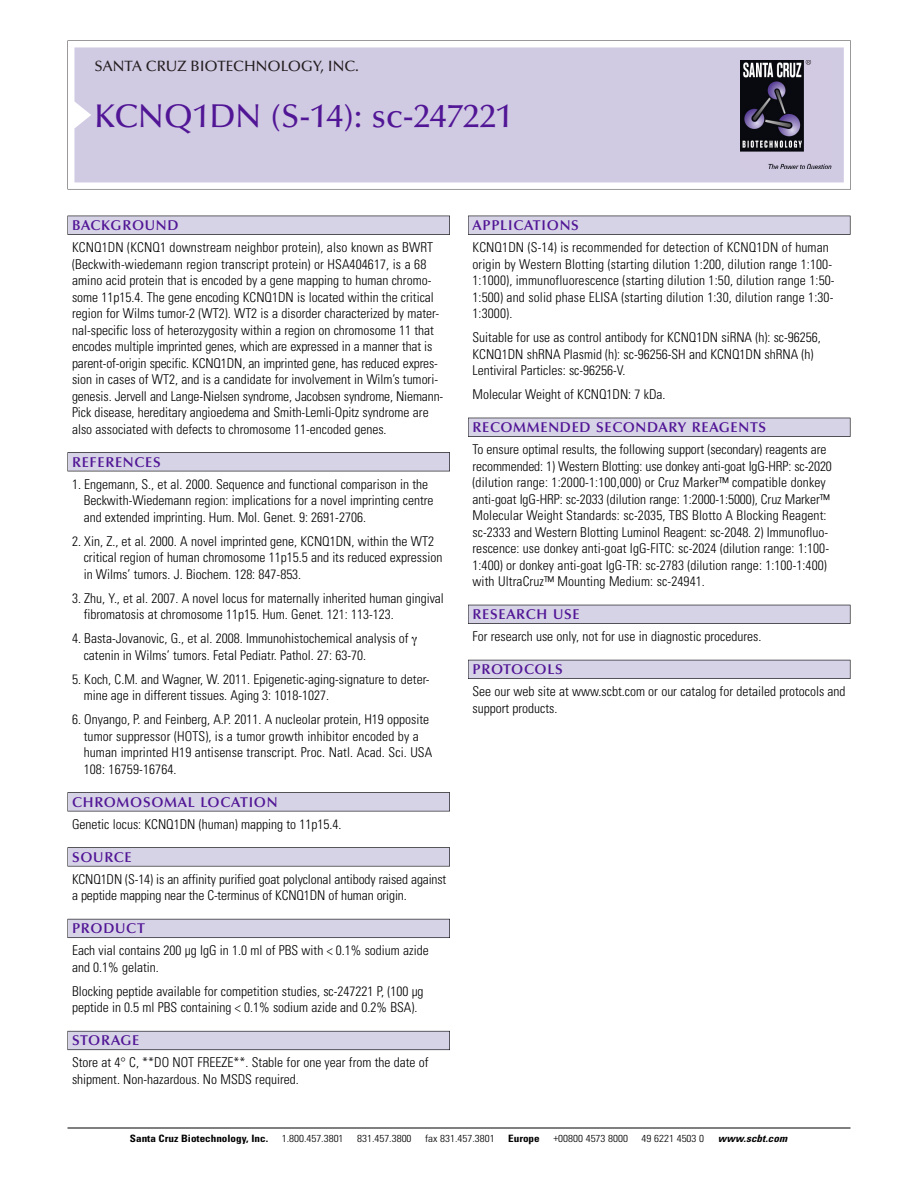
<style>
.page{position:relative;width:918px;height:1188px;background:#fff}
.page>*{position:absolute;margin:0;border:0;box-sizing:border-box;transform-origin:0 0}
.t1{font:500 33px "Optima";color:#511695}
.t2{font:500 15px "Optima";color:#231f20}
.t3{font:600 14.25px "Optima";letter-spacing:.05em;color:#511695}
.t4{font:300 condensed 13.5px/16.5px "Univers";color:#000}
.t5{font:300 condensed 10.2px "Univers";color:#000;scale:1.1 1}
.t6{font:700 condensed 10.2px "Univers";color:#000;scale:1.1 1}
.t7{font:italic 700 condensed 10.2px "Univers";letter-spacing:.005em;color:#000;scale:1.1 1}
</style>
<div class="page">
<svg style="left:68px;top:40px;width:783px;height:149px"></svg>
<div style="left:74px;top:47px;width:770px;height:135px;background:#d1cae3"></div>
<img style="left:741px;top:60px;width:90px;height:108px">
<div style="left:68px;top:216px;width:382px;height:19px;background:#525155"></div>
<div style="left:68px;top:216px;width:381px;height:18px;background:#d7d3e7"></div>
<div style="left:68px;top:452px;width:382px;height:19px;background:#525155"></div>
<div style="left:68px;top:453px;width:381px;height:18px;background:#d7d3e7"></div>
<div style="left:68px;top:792px;width:382px;height:19px;background:#545357"></div>
<div style="left:68px;top:793px;width:381px;height:18px;background:#d7d3e7"></div>
<div style="left:68px;top:847px;width:382px;height:19px;background:#575759"></div>
<div style="left:68px;top:848px;width:381px;height:18px;background:#d7d3e7"></div>
<div style="left:68px;top:919px;width:382px;height:19px;background:#5b5a62"></div>
<div style="left:68px;top:919px;width:381px;height:18px;background:#d7d3e7"></div>
<div style="left:68px;top:1031px;width:382px;height:19px;background:#66646e"></div>
<div style="left:68px;top:1031px;width:381px;height:18px;background:#d7d3e7"></div>
<div style="left:468px;top:216px;width:382px;height:19px;background:#525155"></div>
<div style="left:468px;top:216px;width:382px;height:18px;background:#d7d3e7"></div>
<div style="left:468px;top:418px;width:382px;height:19px;background:#515055"></div>
<div style="left:468px;top:418px;width:382px;height:18px;background:#d7d3e7"></div>
<div style="left:468px;top:605px;width:382px;height:19px;background:#525158"></div>
<div style="left:468px;top:605px;width:382px;height:18px;background:#d7d3e7"></div>
<div style="left:468px;top:660px;width:382px;height:19px;background:#54535a"></div>
<div style="left:468px;top:660px;width:382px;height:18px;background:#d7d3e7"></div>
<hr style="left:68px;top:1128px;width:782px;height:1px;background:#000">
<p class="t2" style="left:94px;top:61px;width:266px">SANTA CRUZ BIOTECHNOLOGY, INC.</p>
<h1 class="t1" style="left:94px;top:103px;width:420px">KCNQ1DN (S-14): sc-247221</h1>
<p class="t3" style="left:72px;top:219px;width:108px">BACKGROUND</p>
<p class="t4" style="left:72px;top:240px;width:373px">KCNQ1DN (KCNQ1 downstream neighbor protein), also known as BWRT (Beckwith-wiedemann region transcript protein) or HSA404617, is a 68 amino acid protein that is encoded by a gene mapping to human chromo&shy;some 11p15.4. The gene encoding KCNQ1DN is located within the critical region for Wilms tumor-2 (WT2). WT2 is a disorder characterized by mater&shy;nal-specific loss of heterozygosity within a region on chromosome 11 that encodes multiple imprinted genes, which are expressed in a manner that is parent-of-origin specific. KCNQ1DN, an imprinted gene, has reduced expres&shy;sion in cases of WT2, and is a candidate for involvement in Wilm’s tumori&shy;genesis. Jervell and Lange-Nielsen syndrome, Jacobsen syndrome, Niemann-Pick disease, hereditary angioedema and Smith-Lemli-Opitz syndrome are also associated with defects to chromosome 11-encoded genes.</p>
<p class="t3" style="left:72px;top:456px;width:90px">REFERENCES</p>
<p class="t4" style="left:84px;top:477px;width:351px;text-indent:-12px">1. Engemann, S., et al. 2000. Sequence and functional comparison in the<br>Beckwith-Wiedemann region: implications for a novel imprinting centre and extended imprinting. Hum. Mol. Genet. 9: 2691-2706.</p>
<p class="t4" style="left:84px;top:534px;width:360px;text-indent:-12px">2. Xin, Z., et al. 2000. A novel imprinted gene, KCNQ1DN, within the WT2 critical region of human chromosome 11p15.5 and its reduced expression in Wilms’ tumors. J. Biochem. 128: 847-853.</p>
<p class="t4" style="left:84px;top:591px;width:362px;text-indent:-12px">3. Zhu, Y., et al. 2007. A novel locus for maternally inherited human gingival fibromatosis at chromosome 11p15. Hum. Genet. 121: 113-123.</p>
<p class="t4" style="left:84px;top:631px;width:326px;text-indent:-12px">4. Basta-Jovanovic, G., et al. 2008. Immunohistochemical analysis of catenin in Wilms’ tumors. Fetal Pediatr. Pathol. 27: 63-70.</p>
<p class="t4" style="left:84px;top:672px;width:347px;text-indent:-12px">5. Koch, C.M. and Wagner, W. 2011. Epigenetic-aging-signature to deter&shy;mine age in different tissues. Aging 3: 1018-1027.</p>
<p class="t4" style="left:84px;top:712px;width:350px;text-indent:-12px">6. Onyango, P. and Feinberg, A.P. 2011. A nucleolar protein, H19 opposite tumor suppressor (HOTS), is a tumor growth inhibitor encoded by a human imprinted H19 antisense transcript. Proc. Natl. Acad. Sci. USA 108: 16759-16764.</p>
<p class="t3" style="left:72px;top:796px;width:207px">CHROMOSOMAL LOCATION</p>
<p class="t4" style="left:72px;top:817px;width:271px">Genetic locus: KCNQ1DN (human) mapping to 11p15.4.</p>
<p class="t3" style="left:72px;top:851px;width:61px">SOURCE</p>
<p class="t4" style="left:72px;top:872px;width:376px">KCNQ1DN (S-14) is an affinity purified goat polyclonal antibody raised against a peptide mapping near the C-terminus of KCNQ1DN of human origin.</p>
<p class="t3" style="left:72px;top:923px;width:74px">PRODUCT</p>
<p class="t4" style="left:72px;top:943px;width:358px">Each vial contains 200 µg IgG in 1.0 ml of PBS with &lt; 0.1% sodium azide and 0.1% gelatin.</p>
<p class="t4" style="left:72px;top:984px;width:353px">Blocking peptide available for competition studies, sc-247221 P, (100 µg peptide in 0.5 ml PBS containing &lt; 0.1% sodium azide and 0.2% BSA).</p>
<p class="t3" style="left:72px;top:1035px;width:69px">STORAGE</p>
<p class="t4" style="left:72px;top:1055px;width:358px">Store at 4° C, **DO NOT FREEZE**. Stable for one year from the date of shipment. Non-hazardous. No MSDS required.</p>
<p class="t3" style="left:473px;top:219px;width:108px">APPLICATIONS</p>
<p class="t4" style="left:473px;top:240px;width:364px">KCNQ1DN (S-14) is recommended for detection of KCNQ1DN of human origin by Western Blotting (starting dilution 1:200, dilution range 1:100- 1:1000), immunofluorescence (starting dilution 1:50, dilution range 1:50- 1:500) and solid phase ELISA (starting dilution 1:30, dilution range 1:30- 1:3000).</p>
<p class="t4" style="left:473px;top:330px;width:350px">Suitable for use as control antibody for KCNQ1DN siRNA (h): sc-96256,<br>KCNQ1DN shRNA Plasmid (h): sc-96256-SH and KCNQ1DN shRNA (h)<br>Lentiviral Particles: sc-96256-V.</p>
<p class="t4" style="left:473px;top:387px;width:195px">Molecular Weight of KCNQ1DN: 7 kDa.</p>
<p class="t3" style="left:473px;top:422px;width:295px">RECOMMENDED SECONDARY REAGENTS</p>
<p class="t4" style="left:473px;top:442px;width:361px">To ensure optimal results, the following support (secondary) reagents are recommended: 1) Western Blotting: use donkey anti-goat IgG-HRP: sc-2020 (dilution range: 1:2000-1:100,000) or Cruz Marker™ compatible donkey anti-goat IgG-HRP: sc-2033 (dilution range: 1:2000-1:5000), Cruz Marker™ Molecular Weight Standards: sc-2035, TBS Blotto A Blocking Reagent: sc-2333 and Western Blotting Luminol Reagent: sc-2048. 2) Immunofluo&shy;rescence: use donkey anti-goat IgG-FITC: sc-2024 (dilution range: 1:100- 1:400) or donkey anti-goat IgG-TR: sc-2783 (dilution range: 1:100-1:400) with UltraCruz™ Mounting Medium: sc-24941.</p>
<p class="t3" style="left:473px;top:609px;width:109px">RESEARCH USE</p>
<p class="t4" style="left:473px;top:629px;width:290px">For research use only, not for use in diagnostic procedures.</p>
<p class="t3" style="left:473px;top:664px;width:92px">PROTOCOLS</p>
<p class="t4" style="left:473px;top:684px;width:375px">See our web site at www.scbt.com or our catalog for detailed protocols and support products.</p>
<p class="t6" style="left:130px;top:1135px;width:127px">Santa Cruz Biotechnology, Inc.</p>
<p class="t5" style="left:282px;top:1135px;width:58px">1.800.457.3801</p>
<p class="t5" style="left:357px;top:1135px;width:51px">831.457.3800</p>
<p class="t5" style="left:425px;top:1135px;width:65px">fax 831.457.3801</p>
<p class="t6" style="left:508px;top:1135px;width:30px">Europe</p>
<p class="t5" style="left:553px;top:1135px;width:69px">+00800 4573 8000</p>
<p class="t5" style="left:642px;top:1135px;width:58px">49 6221 4503 0</p>
<p class="t7" style="left:718px;top:1135px;width:64px">www.scbt.com</p>
</div>
